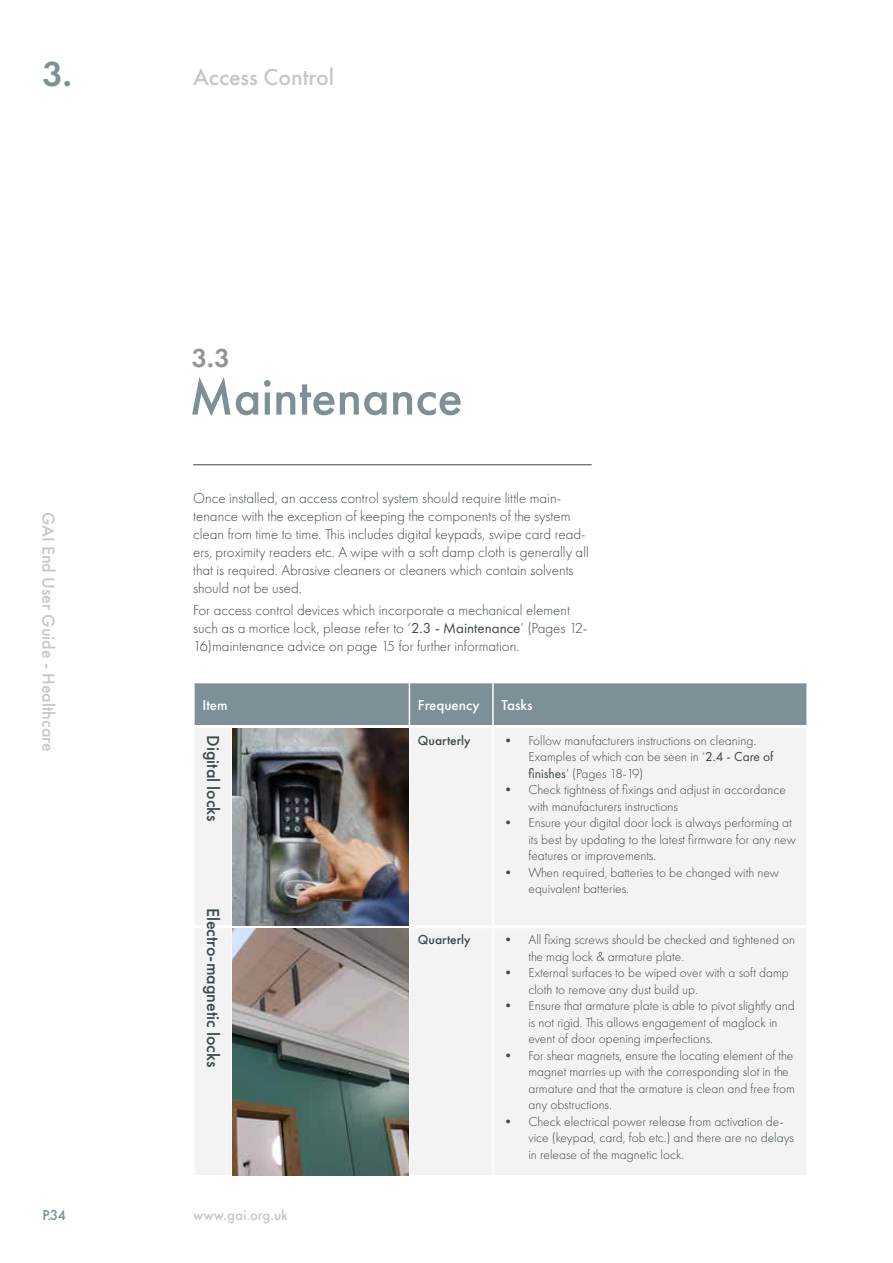
<style>
.page{position:relative;width:893px;height:1263px;background:#fff}
.page>*{position:absolute;margin:0;border:0;box-sizing:border-box;transform-origin:0 0}
.t1{font:500 52.5px "Futura PT";color:#7d9097}
.t2{font:600 36px "Futura PT";color:#7d9097}
.t3{font:600 27px "Futura PT";color:#929397}
.t4{font:500 24px "Futura PT";color:#c7c6c8}
.t5{font:500 18px "Futura PT";color:#3c494e}
.t6{font:500 18px "Futura PT";color:#c7c6c8}
.t7{font:300 15px/18px "Futura PT";color:#3c494e}
.t8{font:500 15px "Futura PT";color:#fff}
.t9{font:500 15px "Futura PT";color:#c7c6c8}
.t10{font:500 15px "Futura PT";color:#7d9097}
.t11{font:300 13.5px/16.5px "Futura PT";color:#3c494e}
.t12{font:500 13.5px "Futura PT";color:#3c494e}
.s1{font-weight:400}
</style>
<div class="page">
<hr style="left:193px;top:464px;width:399px;height:1px;background:#3c494e">
<div style="left:195px;top:683px;width:611px;height:42px;background:#7d9097"></div>
<div style="left:195px;top:728px;width:611px;height:447px;background:#f4f3f4"></div>
<hr style="left:231px;top:928px;width:2px;height:247px;background:#fff">
<hr style="left:409px;top:928px;width:1px;height:247px;background:#fff">
<hr style="left:492px;top:928px;width:2px;height:247px;background:#fff">
<hr style="left:409px;top:683px;width:1px;height:42px;background:#fff">
<hr style="left:492px;top:683px;width:2px;height:42px;background:#fff">
<hr style="left:231px;top:728px;width:2px;height:197px;background:#fff">
<hr style="left:409px;top:728px;width:1px;height:197px;background:#fff">
<hr style="left:492px;top:728px;width:2px;height:197px;background:#fff">
<hr style="left:195px;top:925px;width:37px;height:3px;background:#fff">
<hr style="left:232px;top:925px;width:177px;height:3px;background:#fff">
<hr style="left:409px;top:925px;width:84px;height:3px;background:#fff">
<hr style="left:493px;top:925px;width:313px;height:3px;background:#fff">
<img style="left:233px;top:728px;width:176px;height:197px">
<img style="left:233px;top:928px;width:176px;height:247px">
<h2 class="t2" style="left:43px;top:51px;width:31px">3.</h2>
<h3 class="t6" style="left:59px;top:512px;width:241px;rotate:90deg">GAI End User Guide - Healthcare</h3>
<h3 class="t4" style="left:193px;top:63px;width:142px">Access Control</h3>
<h3 class="t3" style="left:192px;top:341px;width:40px">3.3</h3>
<h1 class="t1" style="left:189px;top:365px;width:275px">Maintenance</h1>
<p class="t7" style="left:193px;top:489px;width:397px">Once installed, an access control system should require little main&shy;tenance with the exception of keeping the components of the system clean from time to time. This includes digital keypads, swipe card read&shy;ers, proximity readers etc. A wipe with a soft damp cloth is generally all that is required. Abrasive cleaners or cleaners which contain solvents should not be used.</p>
<p class="t7" style="left:193px;top:601px;width:396px">For access control devices which incorporate a mechanical element such as a mortice lock, please refer to ‘<span class="s1">2.3 - Maintenance</span>’ (Pages 12-<br>16)maintenance advice on page 15 for further information.</p>
<p class="t8" style="left:202px;top:695px;width:27px">Item</p>
<p class="t8" style="left:418px;top:695px;width:63px">Frequency</p>
<p class="t8" style="left:501px;top:695px;width:33px">Tasks</p>
<p class="t12" style="left:418px;top:732px;width:54px">Quarterly</p>
<p class="t11" style="left:528px;top:732px;width:247px;text-indent:-27px">• Follow manufacturers instructions on cleaning.<br>Examples of which can be seen in ‘<span class="s1">2.4 - Care of finishes</span>’ (Pages 18-19)</p>
<p class="t11" style="left:528px;top:782px;width:259px;text-indent:-27px">• Check tightness of fixings and adjust in accordance with manufacturers instructions</p>
<p class="t11" style="left:528px;top:815px;width:269px;text-indent:-27px">• Ensure your digital door lock is always performing at its best by updating to the latest firmware for any new features or improvements.</p>
<p class="t11" style="left:528px;top:864px;width:252px;text-indent:-27px">• When required, batteries to be changed with new equivalent batteries.</p>
<p class="t12" style="left:418px;top:932px;width:54px">Quarterly</p>
<p class="t11" style="left:528px;top:932px;width:268px;text-indent:-27px">• All fixing screws should be checked and tightened on the mag lock &amp; armature plate.</p>
<p class="t11" style="left:528px;top:965px;width:262px;text-indent:-27px">• External surfaces to be wiped over with a soft damp cloth to remove any dust build up.</p>
<p class="t11" style="left:528px;top:998px;width:268px;text-indent:-27px">• Ensure that armature plate is able to pivot slightly and is not rigid. This allows engagement of maglock in event of door opening imperfections.</p>
<p class="t11" style="left:528px;top:1047px;width:268px;text-indent:-27px">• For shear magnets, ensure the locating element of the magnet marries up with the corresponding slot in the armature and that the armature is clean and free from any obstructions.</p>
<p class="t11" style="left:528px;top:1113px;width:267px;text-indent:-27px">• Check electrical power release from activation de&shy;vice (keypad, card, fob etc.) and there are no delays in release of the magnetic lock.</p>
<h3 class="t5" style="left:224px;top:735px;width:88px;rotate:90deg">Digital locks</h3>
<h3 class="t5" style="left:224px;top:908px;width:161px;rotate:90deg">Electro-magnetic locks</h3>
<p class="t10" style="left:43px;top:1206px;width:25px">P.34</p>
<p class="t9" style="left:193px;top:1206px;width:96px">www.gai.org.uk</p>
</div>
